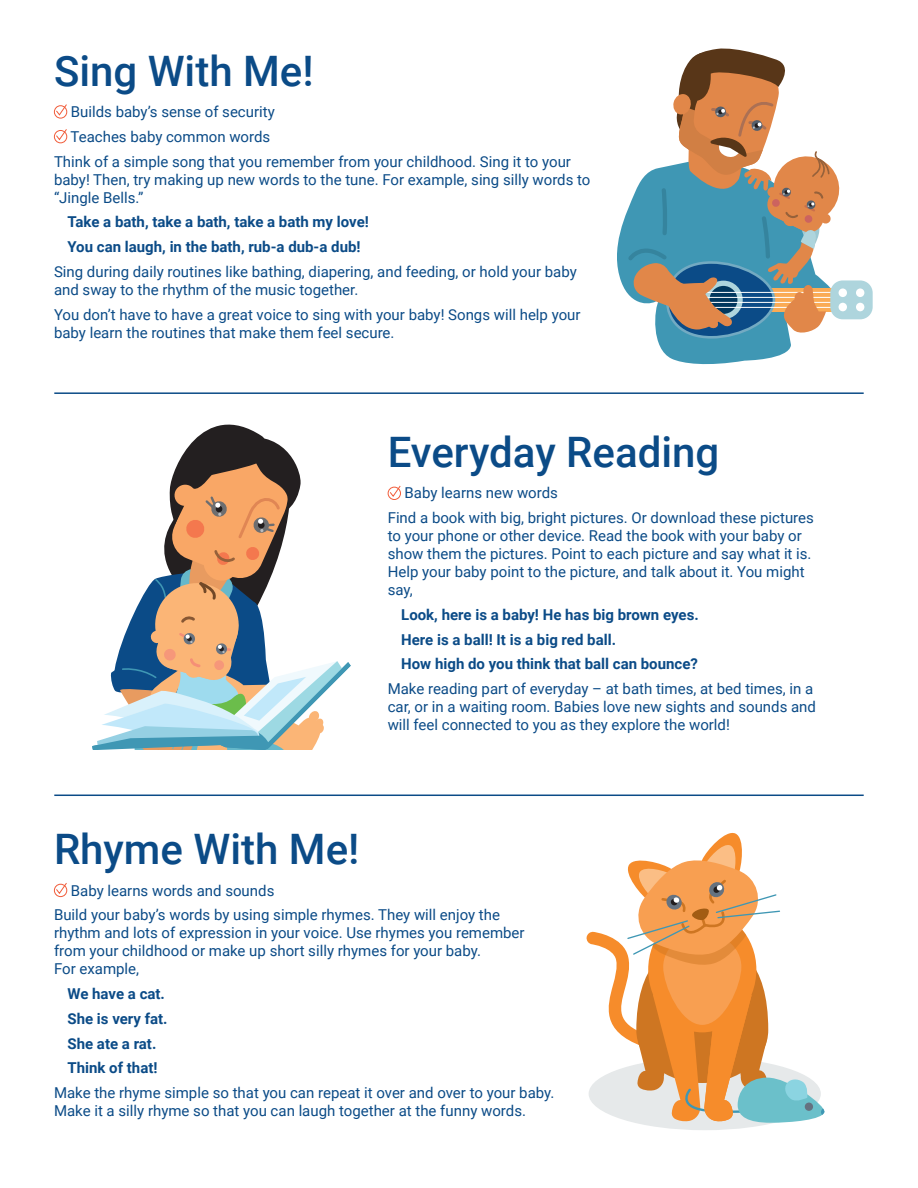
<style>
.page{position:relative;width:918px;height:1188px;background:#fff}
.page>*{position:absolute;margin:0;border:0;box-sizing:border-box;transform-origin:0 0}
.Activity_Name{font:500 42px "Roboto";color:#0b4b87}
.Body_Text{font:15px/18px "Roboto";color:#0b4b87}
.Bold_Text{font:700 15px "Roboto";color:#0b4b87}
</style>
<div class="page">
<div style="left:830px;top:280px;width:43px;height:39px;background:#aed5dd;border-radius:12px"></div>
<div style="left:839px;top:288px;width:8px;height:9px;background:#fff;border-radius:4px"></div>
<div style="left:856px;top:288px;width:8px;height:9px;background:#fff;border-radius:4px"></div>
<div style="left:839px;top:303px;width:8px;height:8px;background:#fff;border-radius:4px"></div>
<div style="left:856px;top:303px;width:8px;height:8px;background:#fff;border-radius:4px"></div>
<svg style="left:617px;top:48px;width:226px;height:317px"></svg>
<div style="left:54px;top:105px;width:13px;height:13px;border:1px solid #f15c3a;border-radius:50%"></div>
<svg style="left:55px;top:104px;width:13px;height:12px"></svg>
<div style="left:54px;top:130px;width:13px;height:13px;border:1px solid #f15c3a;border-radius:50%"></div>
<svg style="left:55px;top:129px;width:13px;height:12px"></svg>
<div style="left:388px;top:487px;width:13px;height:13px;border:1px solid #f15c3a;border-radius:50%"></div>
<svg style="left:389px;top:485px;width:12px;height:13px"></svg>
<div style="left:54px;top:884px;width:13px;height:13px;border:1px solid #f15c3a;border-radius:50%"></div>
<svg style="left:55px;top:883px;width:13px;height:12px"></svg>
<hr style="left:54px;top:392px;width:810px;height:2px;background:#0b4b87">
<hr style="left:54px;top:795px;width:810px;height:1px;background:#0b4b87">
<div style="left:589px;top:1057px;width:232px;height:73px;background:#e6e9ea;border-radius:50%"></div>
<svg style="left:586px;top:832px;width:239px;height:291px"></svg>
<svg style="left:92px;top:424px;width:259px;height:325px"></svg>
<p class="Activity_Name" style="left:54px;top:41px;width:261px">Sing With Me!</p>
<p class="Body_Text" style="left:71px;top:102px;width:205px">Builds baby’s sense of security</p>
<p class="Body_Text" style="left:71px;top:127px;width:201px">Teaches baby common words</p>
<p class="Body_Text" style="left:54px;top:152px;width:538px">Think of a simple song that you remember from your childhood. Sing it to your baby! Then, try making up new words to the tune. For example, sing silly words to “Jingle Bells.”</p>
<p class="Bold_Text" style="left:68px;top:211px;width:303px">Take a bath, take a bath, take a bath my love!</p>
<p class="Bold_Text" style="left:68px;top:236px;width:295px">You can laugh, in the bath, rub-a dub-a dub!</p>
<p class="Body_Text" style="left:54px;top:262px;width:524px">Sing during daily routines like bathing, diapering, and feeding, or hold your baby and sway to the rhythm of the music together.</p>
<p class="Body_Text" style="left:54px;top:305px;width:528px">You don’t have to have a great voice to sing with your baby! Songs will help your baby learn the routines that make them feel secure.</p>
<p class="Activity_Name" style="left:388px;top:423px;width:333px">Everyday Reading</p>
<p class="Body_Text" style="left:405px;top:484px;width:155px">Baby learns new words</p>
<p class="Body_Text" style="left:388px;top:508px;width:428px">Find a book with big, bright pictures. Or download these pictures to your phone or other device. Read the book with your baby or show them the pictures. Point to each picture and say what it is.<br>Help your baby point to the picture, and talk about it. You might say,</p>
<p class="Bold_Text" style="left:401px;top:604px;width:299px">Look, here is a baby! He has big brown eyes.</p>
<p class="Bold_Text" style="left:401px;top:629px;width:216px">Here is a ball! It is a big red ball.</p>
<p class="Bold_Text" style="left:401px;top:654px;width:298px">How high do you think that ball can bounce?</p>
<p class="Body_Text" style="left:388px;top:679px;width:430px">Make reading part of everyday – at bath times, at bed times, in a car, or in a waiting room. Babies love new sights and sounds and will feel connected to you as they explore the world!</p>
<p class="Activity_Name" style="left:54px;top:820px;width:307px">Rhyme With Me!</p>
<p class="Body_Text" style="left:71px;top:881px;width:205px">Baby learns words and sounds</p>
<p class="Body_Text" style="left:54px;top:905px;width:472px">Build your baby’s words by using simple rhymes. They will enjoy the rhythm and lots of expression in your voice. Use rhymes you remember from your childhood or make up short silly rhymes for your baby.<br>For example,</p>
<p class="Bold_Text" style="left:68px;top:983px;width:99px">We have a cat.</p>
<p class="Bold_Text" style="left:68px;top:1008px;width:102px">She is very fat.</p>
<p class="Bold_Text" style="left:68px;top:1033px;width:90px">She ate a rat.</p>
<p class="Bold_Text" style="left:68px;top:1057px;width:92px">Think of that!</p>
<p class="Body_Text" style="left:54px;top:1083px;width:502px">Make the rhyme simple so that you can repeat it over and over to your baby.<br>Make it a silly rhyme so that you can laugh together at the funny words.</p>
</div>
